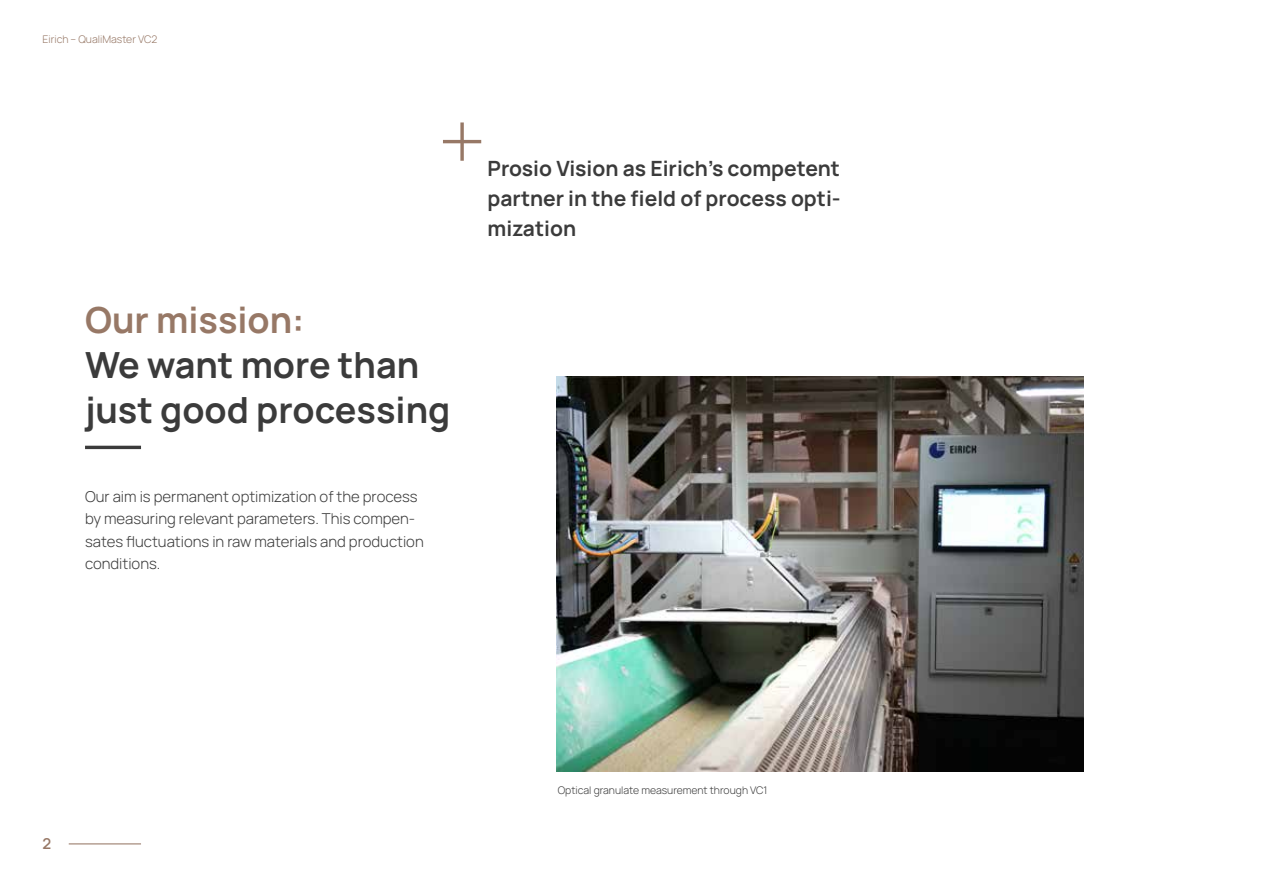
<style>
.page{position:relative;width:1263px;height:893px;background:#fff}
.page>*{position:absolute;margin:0;border:0;box-sizing:border-box;transform-origin:0 0}
.t1{font:700 36px/45px "Manrope";color:#3b3b3b}
.t2{font:700 36px "Manrope";color:#977866}
.t3{font:700 21px/30px "Manrope";color:#3b3b3b;text-align:justify}
.t4{font:300 15px/22.5px "Manrope";color:#3b3b3b}
.t5{font:600 15px "Manrope";color:#977866}
.t6{font:300 10.5px "Manrope";color:#3b3b3b}
.t7{font:300 10.5px "Manrope";color:#977866}
</style>
<div class="page">
<img style="left:556px;top:376px;width:528px;height:396px">
<hr style="left:85px;top:446px;width:56px;height:3px;background:#3b3b3b">
<hr style="left:443px;top:140px;width:38px;height:3px;background:#977866">
<svg style="left:460px;top:122px;width:4px;height:39px"></svg>
<hr style="left:69px;top:843px;width:72px;height:1px;background:#977866">
<p class="t7" style="left:43px;top:31px;width:116px">Eirich – QualiMaster VC2</p>
<h1 class="t2" style="left:85px;top:290px;width:221px">Our mission:</h1>
<h1 class="t1" style="left:85px;top:340px;width:367px">We want more than just good processing</h1>
<p class="t4" style="left:85px;top:484px;width:340px">Our aim is permanent optimization of the process by measuring relevant parameters. This compen&shy;sates fluctuations in raw materials and production conditions.</p>
<h2 class="t3" style="left:488px;top:151px;width:355px">Prosio Vision as Eirich’s competent partner in the field of process opti&shy;mization</h2>
<p class="t5" style="left:43px;top:832px;width:10px">2</p>
<p class="t6" style="left:558px;top:783px;width:211px">Optical granulate measurement through VC1</p>
</div>
